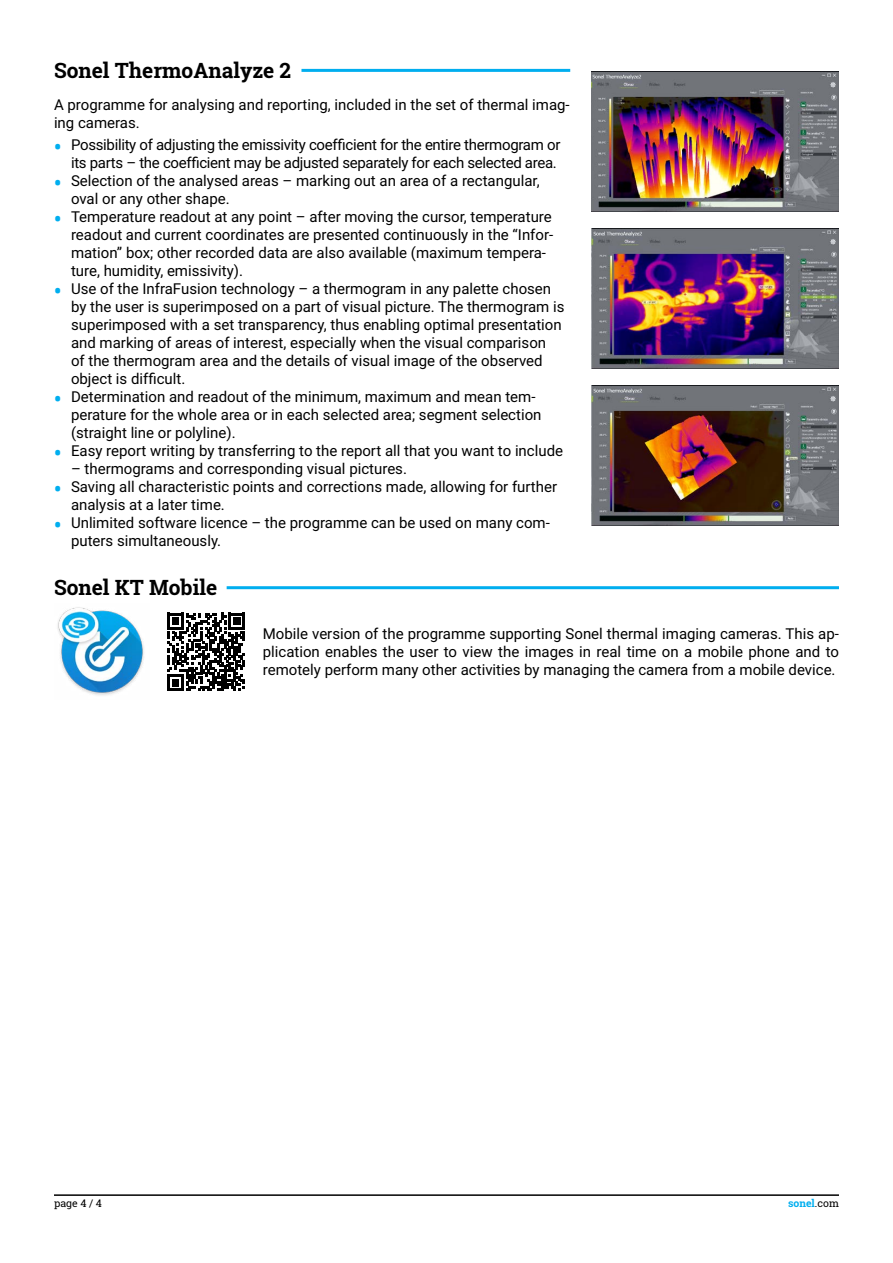
<style>
.page{position:relative;width:893px;height:1263px;background:#fff}
.page>*{position:absolute;margin:0;border:0;box-sizing:border-box;transform-origin:0 0}
.t1{font:700 21px "Roboto Slab";color:#000}
.t2{font:15px/18px "Roboto";color:#000}
.t3{font:15px/18px "Roboto";letter-spacing:-.02em;color:#000;text-align:right}
.t4{font:700 10.5px "Roboto Slab";color:#00aeef}
.t5{font:10.5px "Roboto Slab";color:#000}
.s1{font-family:"Roboto Slab";font-weight:700;font-size:21px;color:#00aeef}
.s2{font-weight:400;color:#000}
</style>
<div class="page">
<hr style="left:54px;top:1194px;width:785px;height:2px;background:#000">
<hr style="left:301px;top:69px;width:269px;height:3px;background:#00aeef">
<hr style="left:227px;top:586px;width:612px;height:3px;background:#00aeef">
<img style="left:591px;top:71px;width:247px;height:140px">
<img style="left:591px;top:229px;width:248px;height:140px">
<img style="left:591px;top:386px;width:248px;height:140px">
<svg style="left:167px;top:613px;width:78px;height:78px"></svg>
<img style="left:57px;top:607px;width:87px;height:88px">
<h1 class="t1" style="left:54px;top:56px;width:239px">Sonel ThermoAnalyze 2</h1>
<p class="t2" style="left:54px;top:95px;width:517px">A programme for analysing and reporting, included in the set of thermal imag&shy;ing cameras.</p>
<p class="t3" style="left:54px;top:135px;width:508px"><span class="s1">•</span> Possibility of adjusting the emissivity coefficient for the entire thermogram or its parts – the coefficient may be adjusted separately for each selected area.</p>
<p class="t2" style="left:71px;top:171px;width:470px;text-indent:-17px"><span class="s1">•</span> Selection of the analysed areas – marking out an area of a rectangular, oval or any other shape.</p>
<p class="t2" style="left:71px;top:207px;width:484px;text-indent:-17px"><span class="s1">•</span> Temperature readout at any point – after moving the cursor, temperature readout and current coordinates are presented continuously in the “Infor&shy;mation” box; other recorded data are also available (maximum tempera&shy;ture, humidity, emissivity).</p>
<p class="t2" style="left:71px;top:279px;width:495px;text-indent:-17px"><span class="s1">•</span> Use of the InfraFusion technology – a thermogram in any palette chosen by the user is superimposed on a part of visual picture. The thermogram is superimposed with a set transparency, thus enabling optimal presentation and marking of areas of interest, especially when the visual comparison<br>of the thermogram area and the details of visual image of the observed object is difficult.</p>
<p class="t2" style="left:71px;top:387px;width:472px;text-indent:-17px"><span class="s1">•</span> Determination and readout of the minimum, maximum and mean tem&shy;perature for the whole area or in each selected area; segment selection (straight line or polyline).</p>
<p class="t2" style="left:54px;top:441px;width:511px"><span class="s1">•</span> Easy report writing by transferring to the report all that you want to include</p>
<p class="t2" style="left:71px;top:459px;width:337px">– thermograms and corresponding visual pictures.</p>
<p class="t2" style="left:71px;top:477px;width:488px;text-indent:-17px"><span class="s1">•</span> Saving all characteristic points and corrections made, allowing for further analysis at a later time.</p>
<p class="t2" style="left:71px;top:513px;width:480px;text-indent:-17px"><span class="s1">•</span> Unlimited software licence – the programme can be used on many com&shy;puters simultaneously.</p>
<h1 class="t1" style="left:54px;top:573px;width:165px">Sonel KT Mobile</h1>
<p class="t2" style="left:263px;top:624px;width:578px;text-align:justify">Mobile version of the programme supporting Sonel thermal imaging cameras. This ap&shy;plication enables the user to view the images in real time on a mobile phone and to remotely perform many other activities by managing the camera from a mobile device.</p>
<p class="t5" style="left:54px;top:1196px;width:49px">page 4 / 4</p>
<p class="t4" style="left:788px;top:1196px;width:52px">sonel<span class="s2">.com</span></p>
</div>
